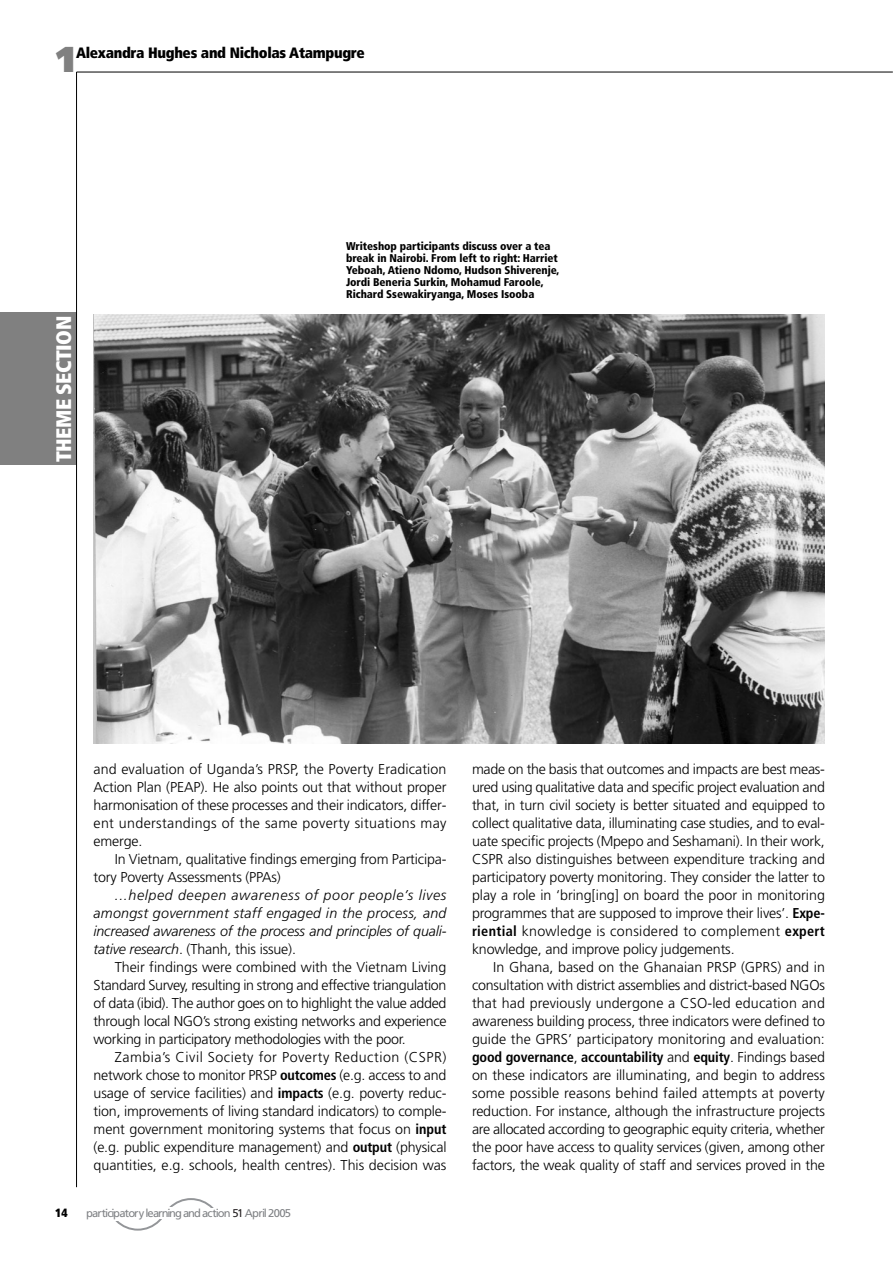
<style>
.page{position:relative;width:893px;height:1263px;background:#fff}
.page>*{position:absolute;margin:0;border:0;box-sizing:border-box;transform-origin:0 0}
.t1{font:900 36px "Frutiger";color:#808080}
.t2{font:900 condensed 21px "Frutiger";letter-spacing:-.02em;color:#fff}
.t3{font:900 condensed 15px "Frutiger";letter-spacing:-.02em;color:#000}
.t4{font:300 14.25px/18px "Frutiger";letter-spacing:-.01em;color:#000;text-align:justify}
.t5{font:italic 300 14.25px/18px "Frutiger";letter-spacing:-.01em;color:#000;text-align:justify}
.t6{font:900 condensed 12px "Frutiger";color:#000}
.t7{font:900 condensed 11.25px/12px "Frutiger";letter-spacing:-.005em;color:#000}
.t8{font:11.25px "Frutiger";letter-spacing:-.08em;color:#808285}
.s1{font-style:normal}
.s2{font-weight:700;font-stretch:condensed}
.s3{color:#231f20}
</style>
<div class="page">
<div style="left:0;top:313px;width:76px;height:152px;background:#808080"></div>
<hr style="left:77px;top:72px;width:816px;height:1px;background:#000">
<hr style="left:76px;top:72px;width:1px;height:1115px;background:#000">
<svg style="left:115px;top:1198px;width:99px;height:33px"></svg>
<div style="left:111px;top:1216px;width:10px;height:5px;background:#fff"></div>
<img style="left:94px;top:315px;width:731px;height:429px">
<h1 class="t1" style="left:56px;top:45px;width:20px">1</h1>
<p class="t3" style="left:76px;top:47px;width:290px">Alexandra Hughes and Nicholas Atampugre</p>
<h2 class="t2" style="left:55px;top:462px;width:148px;rotate:-90deg">THEME SECTION</h2>
<p class="t7" style="left:346px;top:241px;width:215px">Writeshop participants discuss over a tea break in Nairobi. From left to right: Harriet Yeboah, Atieno Ndomo, Hudson Shiverenje, Jordi Beneria Surkin, Mohamud Faroole, Richard Ssewakiryanga, Moses Isooba</p>
<p class="t4" style="left:94px;top:761px;width:354px">and evaluation of Uganda’s PRSP, the Poverty Eradication Action Plan (PEAP). He also points out that without proper harmonisation of these processes and their indicators, differ&shy;ent understandings of the same poverty situations may emerge.</p>
<p class="t4" style="left:94px;top:851px;width:354px;text-indent:21px">In Vietnam, qualitative findings emerging from Participa&shy;tory Poverty Assessments (PPAs)</p>
<p class="t5" style="left:94px;top:887px;width:354px;text-indent:21px">...helped deepen awareness of poor people’s lives amongst government staff engaged in the process, and increased awareness of the process and principles of quali&shy;tative research<span class="s1">. (Thanh, this issue).</span></p>
<p class="t4" style="left:94px;top:959px;width:354px;text-indent:21px">Their findings were combined with the Vietnam Living Standard Survey, resulting in strong and effective triangulation of data (ibid). The author goes on to highlight the value added through local NGO’s strong existing networks and experience working in participatory methodologies with the poor.</p>
<p class="t4" style="left:94px;top:1049px;width:354px;text-indent:21px">Zambia’s Civil Society for Poverty Reduction (CSPR) network chose to monitor PRSP <span class="s2">outcomes</span> (e.g. access to and usage of service facilities) and <span class="s2">impacts</span> (e.g. poverty reduc&shy;tion, improvements of living standard indicators) to comple&shy;ment government monitoring systems that focus on <span class="s2">input </span>(e.g. public expenditure management) and <span class="s2">output</span> (physical quantities, e.g. schools, health centres). This decision was</p>
<p class="t4" style="left:472px;top:761px;width:354px">made on the basis that outcomes and impacts are best meas&shy;ured using qualitative data and specific project evaluation and that, in turn civil society is better situated and equipped to collect qualitative data, illuminating case studies, and to eval&shy;uate specific projects (Mpepo and Seshamani). In their work, CSPR also distinguishes between expenditure tracking and participatory poverty monitoring. They consider the latter to play a role in ‘bring[ing] on board the poor in monitoring programmes that are supposed to improve their lives’. <span class="s2">Expe&shy;riential</span> knowledge is considered to complement <span class="s2">expert </span>knowledge, and improve policy judgements.</p>
<p class="t4" style="left:472px;top:959px;width:354px;text-indent:21px">In Ghana, based on the Ghanaian PRSP (GPRS) and in consultation with district assemblies and district-based NGOs that had previously undergone a CSO-led education and awareness building process, three indicators were defined to guide the GPRS’ participatory monitoring and evaluation: <span class="s2">good governance</span>, <span class="s2">accountability</span> and <span class="s2">equity</span>. Findings based on these indicators are illuminating, and begin to address some possible reasons behind failed attempts at poverty reduction. For instance, although the infrastructure projects are allocated according to geographic equity criteria, whether the poor have access to quality services (given, among other factors, the weak quality of staff and services proved in the</p>
<p class="t6" style="left:55px;top:1208px;width:14px">14</p>
<p class="t8" style="left:86px;top:1208px;width:206px">participatory learning and action <span class="s3">51</span> April 2005</p>
</div>
